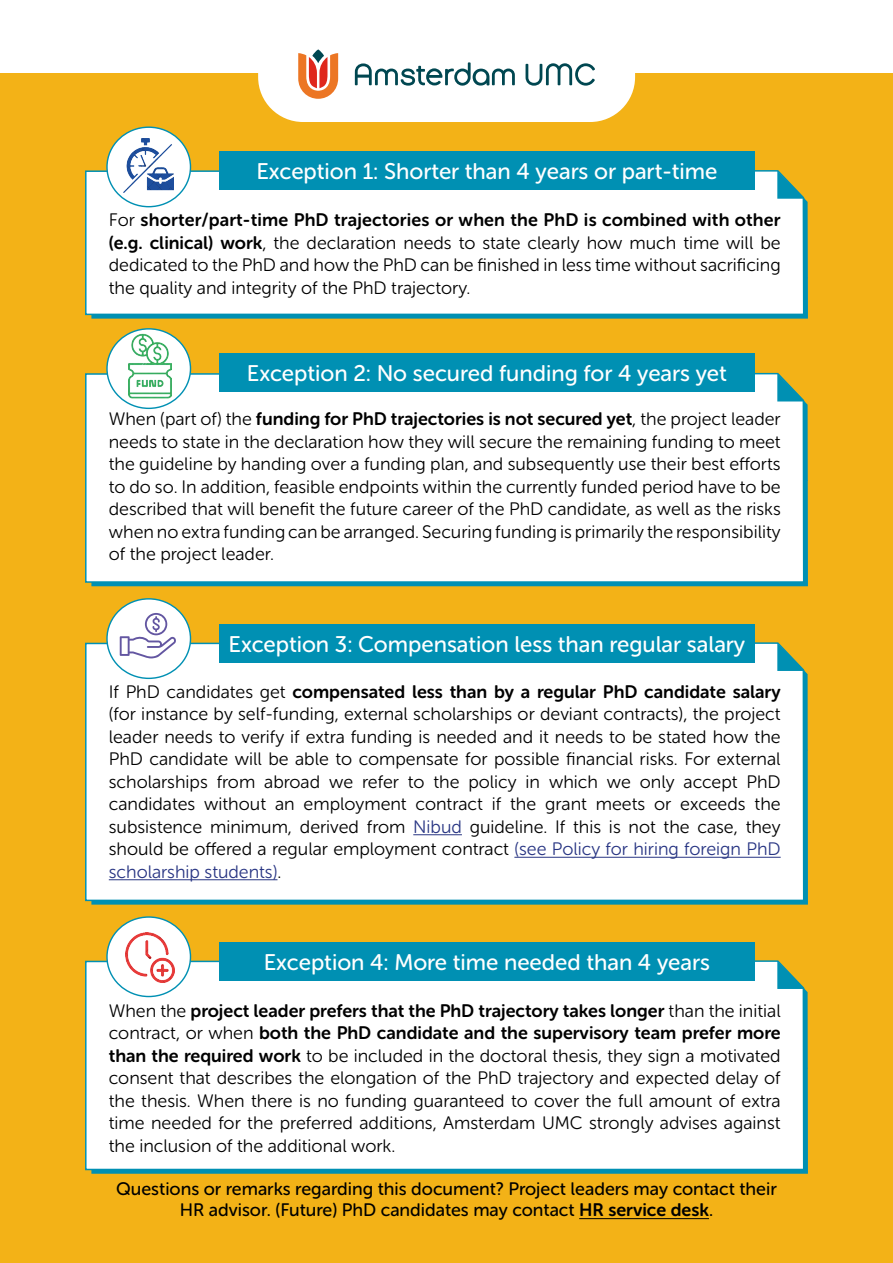
<style>
.page{position:relative;width:893px;height:1263px;background:#fff}
.page>*{position:absolute;margin:0;border:0;box-sizing:border-box;transform-origin:0 0}
.t1{font:22.5px "Museo Sans Rounded 500";color:#fff}
.t2{font:18px/22.5px "Museo Sans Rounded 300";color:#000;text-align:justify}
.t3{font:18px/22.5px "Museo Sans Rounded 700";color:#000}
.t4{font:18px/21px "Museo Sans Rounded 500";color:#000;text-align:center}
.s1{font-family:"Museo Sans Rounded 300"}
.s2{font-family:"Museo Sans Rounded 700"}
.s3{color:#283583}
</style>
<div class="page">
<div style="left:0;top:73px;width:893px;height:1190px;background:#f3b217"></div>
<div style="left:258px;top:53px;width:377px;height:69px;background:#fff"></div>
<svg style="left:298px;top:53px;width:40px;height:46px;background:#ef9067"></svg>
<svg style="left:312px;top:49px;width:12px;height:14px"></svg>
<svg style="left:355px;top:62px;width:160px;height:24px"></svg>
<svg style="left:526px;top:63px;width:69px;height:23px"></svg>
<svg style="left:91px;top:199px;width:717px;height:120px;background:#1c93a0"></svg>
<div style="left:85px;top:169px;width:720px;height:147px;background:#fff"></div>
<svg style="left:777px;top:171px;width:28px;height:28px"></svg>
<div style="left:107px;top:127px;width:83px;height:80px;background:#fff;border-radius:50%"></div>
<div style="left:106px;top:126px;width:85px;height:81px;border:1px solid #0090b3;border-radius:50%"></div>
<img style="left:123px;top:138px;width:51px;height:54px">
<div style="left:219px;top:152px;width:536px;height:38px;background:#0090b3"></div>
<div style="left:85px;top:371px;width:720px;height:212px;background:#fff"></div>
<svg style="left:777px;top:374px;width:28px;height:27px"></svg>
<div style="left:107px;top:329px;width:83px;height:79px;background:#fff;border-radius:50%"></div>
<div style="left:106px;top:328px;width:85px;height:81px;border:1px solid #0090b3;border-radius:50%"></div>
<img style="left:128px;top:333px;width:43px;height:65px">
<div style="left:219px;top:353px;width:536px;height:38px;background:#0090b3"></div>
<div style="left:85px;top:641px;width:720px;height:261px;background:#fff"></div>
<svg style="left:777px;top:643px;width:28px;height:28px"></svg>
<div style="left:219px;top:624px;width:536px;height:38px;background:#0090b3"></div>
<div style="left:107px;top:599px;width:83px;height:79px;background:#fff;border-radius:50%"></div>
<div style="left:106px;top:598px;width:85px;height:81px;border:1px solid #0090b3;border-radius:50%"></div>
<svg style="left:120px;top:613px;width:56px;height:45px"></svg>
<hr style="left:413px;top:834px;width:49px;height:1px;background:#283583">
<hr style="left:514px;top:857px;width:267px;height:1px;background:#283583">
<hr style="left:109px;top:879px;width:168px;height:1px;background:#283583">
<div style="left:85px;top:959px;width:720px;height:212px;background:#fff"></div>
<svg style="left:777px;top:961px;width:28px;height:28px"></svg>
<div style="left:219px;top:943px;width:536px;height:38px;background:#0090b3"></div>
<div style="left:107px;top:917px;width:83px;height:79px;background:#fff;border-radius:50%"></div>
<div style="left:106px;top:916px;width:85px;height:81px;border:1px solid #0090b3;border-radius:50%"></div>
<img style="left:125px;top:933px;width:50px;height:50px">
<hr style="left:579px;top:1218px;width:130px;height:1px;background:#000">
<p class="t1" style="left:256px;top:159px;width:462px">Exception 1: Shorter than 4 years or part-time</p>
<p class="t3" style="left:109px;top:209px;width:673px"><span class="s1">For</span> shorter/part-time PhD trajectories or when the PhD is combined with other</p>
<p class="t2" style="left:109px;top:231px;width:673px"><span class="s2">(e.g. clinical) work</span>, the declaration needs to state clearly how much time will be dedicated to the PhD and how the PhD can be finished in less time without sacrificing the quality and integrity of the PhD trajectory.</p>
<p class="t1" style="left:247px;top:361px;width:481px">Exception 2: No secured funding for 4 years yet</p>
<p class="t3" style="left:109px;top:408px;width:673px"><span class="s1">When (part of) the</span> funding for PhD trajectories is not secured yet<span class="s1">, the project leader</span></p>
<p class="t2" style="left:109px;top:431px;width:673px">needs to state in the declaration how they will secure the remaining funding to meet the guideline by handing over a funding plan, and subsequently use their best efforts to do so. In addition, feasible endpoints within the currently funded period have to be described that will benefit the future career of the PhD candidate, as well as the risks when no extra funding can be arranged. Securing funding is primarily the responsibility of the project leader.</p>
<p class="t1" style="left:228px;top:631px;width:518px">Exception 3: Compensation less than regular salary</p>
<p class="t3" style="left:109px;top:680px;width:673px"><span class="s1">If PhD candidates get</span> compensated less than by a regular PhD candidate salary</p>
<p class="t2" style="left:109px;top:703px;width:673px">(for instance by self-funding, external scholarships or deviant contracts), the project leader needs to verify if extra funding is needed and it needs to be stated how the PhD candidate will be able to compensate for possible financial risks. For external scholarships from abroad we refer to the policy in which we only accept PhD candidates without an employment contract if the grant meets or exceeds the subsistence minimum, derived from <span class="s3">Nibud</span> guideline. If this is not the case, they should be offered a regular employment contract <span class="s3">(see Policy for hiring foreign PhD scholarship students)</span>.</p>
<p class="t1" style="left:264px;top:950px;width:448px">Exception 4: More time needed than 4 years</p>
<p class="t3" style="left:109px;top:999px;width:673px"><span class="s1">When the</span> project leader prefers that the PhD trajectory takes longer <span class="s1">than the initial contract, or when</span> both the PhD candidate and the supervisory team prefer more</p>
<p class="t2" style="left:109px;top:1044px;width:673px"><span class="s2">than the required work</span> to be included in the doctoral thesis, they sign a motivated consent that describes the elongation of the PhD trajectory and expected delay of the thesis. When there is no funding guaranteed to cover the full amount of extra time needed for the preferred additions, Amsterdam UMC strongly advises against the inclusion of the additional work.</p>
<p class="t4" style="left:116px;top:1178px;width:662px">Questions or remarks regarding this document? Project leaders may contact their<br>HR advisor. (Future) PhD candidates may contact <span class="s2">HR service desk</span>.</p>
</div>
